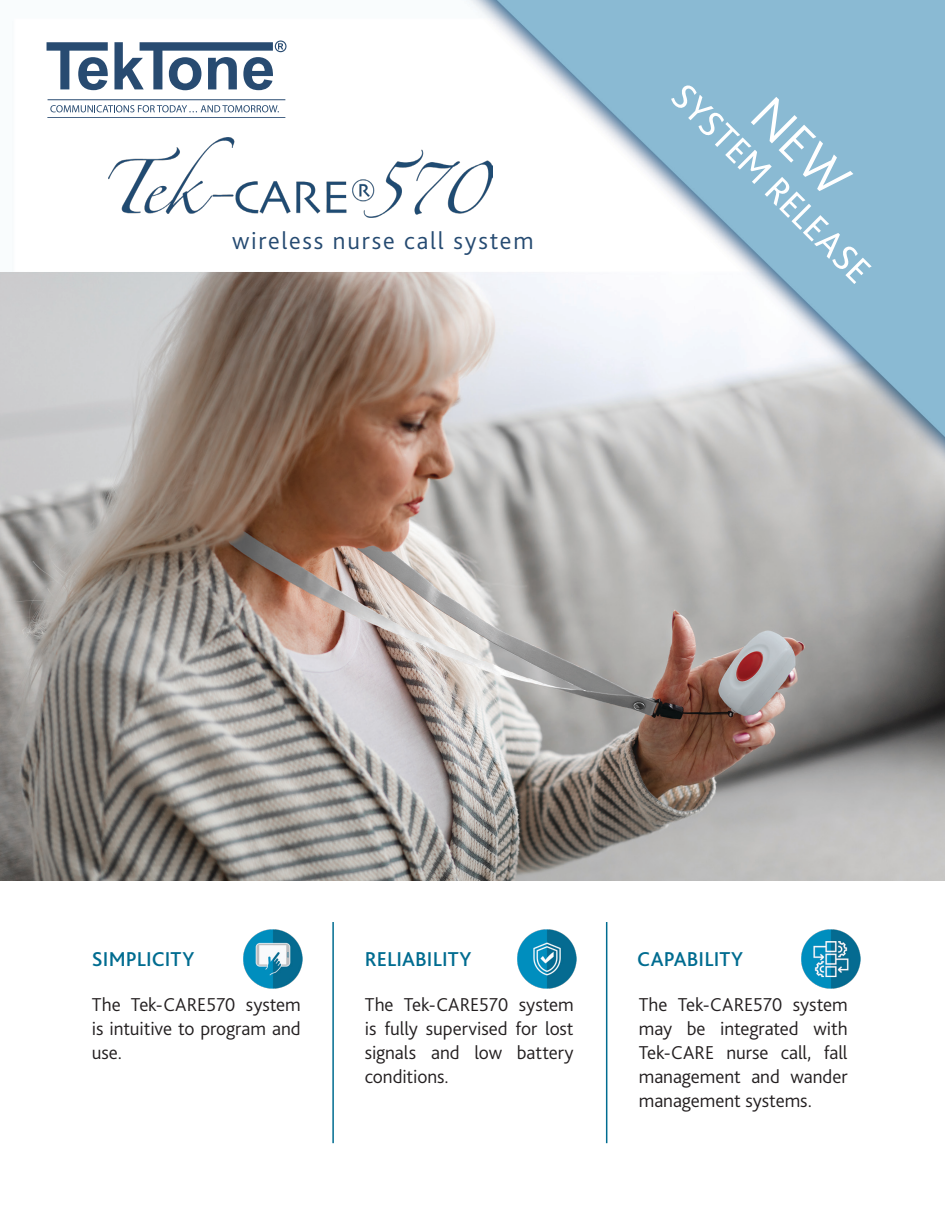
<style>
.page{position:relative;width:945px;height:1215px;background:#fff}
.page>*{position:absolute;margin:0;border:0;box-sizing:border-box;transform-origin:0 0}
.t1{font:300 25.2px "Bliss 2";letter-spacing:.07em;color:#254a71}
.Body_Text{font:500 21px "Bliss 2";letter-spacing:.005em;color:#006c90}
.Body_Text-2{font:300 19.5px/24px "Bliss 2";letter-spacing:-.005em;color:#231f20;text-align:justify}
</style>
<div class="page">
<img style="left:0;top:0;width:945px;height:881px">
<hr style="left:332px;top:922px;width:2px;height:221px;background:#006c90">
<hr style="left:606px;top:922px;width:1px;height:221px;background:#006c90">
<hr style="left:48px;top:99px;width:237px;height:1px;background:#284b71">
<hr style="left:47px;top:117px;width:238px;height:1px;background:#284b71">
<svg style="left:50px;top:105px;width:229px;height:7px"></svg>
<svg style="left:114px;top:40px;width:173px;height:50px"></svg>
<svg style="left:47px;top:42px;width:61px;height:48px"></svg>
<img style="left:518px;top:930px;width:59px;height:59px">
<img style="left:801px;top:930px;width:59px;height:59px">
<img style="left:243px;top:930px;width:59px;height:59px">
<img style="left:100px;top:120px;width:392px;height:164px">
<svg style="left:671px;top:85px;width:201px;height:199px"></svg>
<p class="t1" style="left:232px;top:225px;width:303px">wireless nurse call system</p>
<p class="Body_Text" style="left:92px;top:946px;width:104px">SIMPLICITY</p>
<p class="Body_Text" style="left:365px;top:946px;width:108px">RELIABILITY</p>
<p class="Body_Text" style="left:637px;top:946px;width:107px">CAPABILITY</p>
<p class="Body_Text-2" style="left:92px;top:992px;width:210px">The Tek-CARE570 system is intuitive to program and use.</p>
<p class="Body_Text-2" style="left:365px;top:992px;width:210px">The Tek-CARE570 system is fully supervised for lost signals and low battery conditions.</p>
<p class="Body_Text-2" style="left:639px;top:992px;width:210px">The Tek-CARE570 system may be integrated with Tek-CARE nurse call, fall management and wander management systems.</p>
</div>
